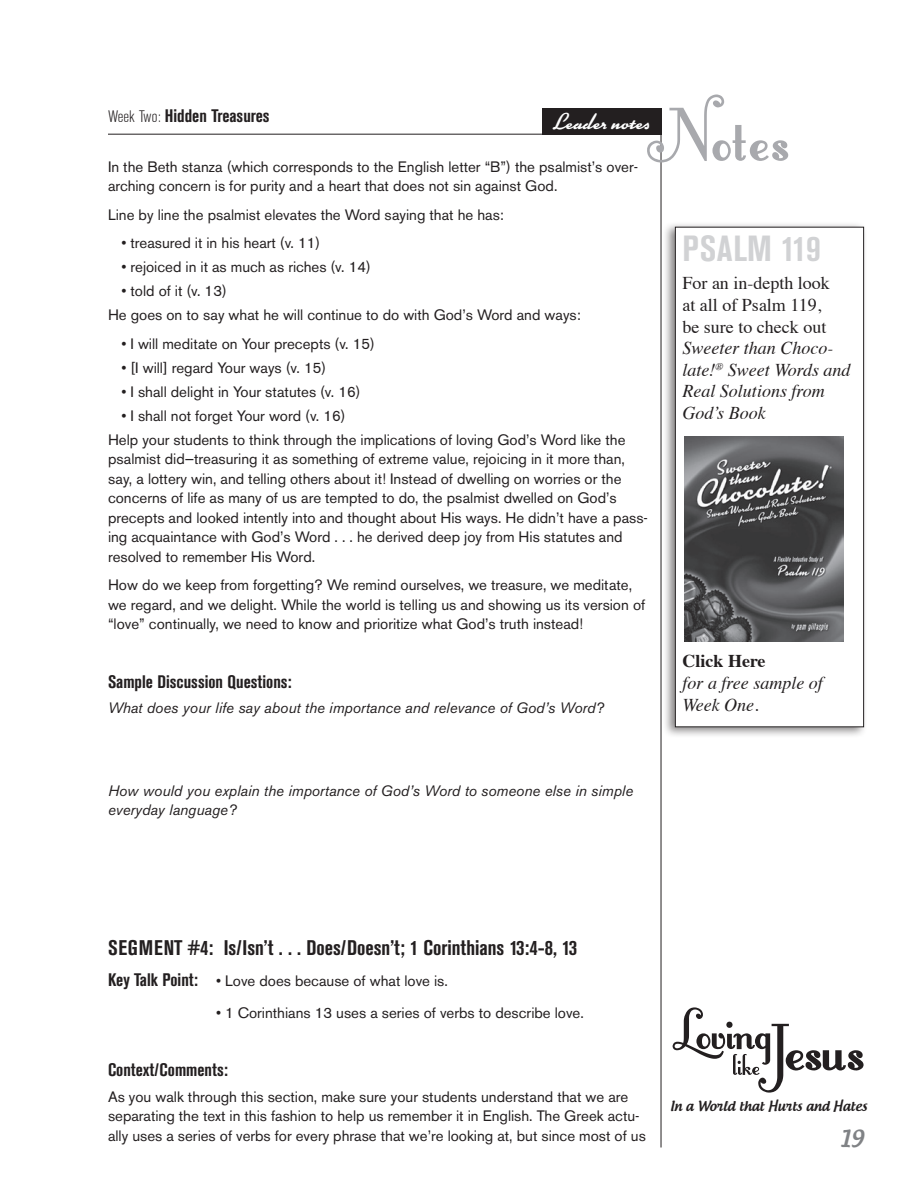
<style>
.page{position:relative;width:918px;height:1188px;background:#fff}
.page>*{position:absolute;margin:0;border:0;box-sizing:border-box;transform-origin:0 0}
.t1{font:91.5px "Fontleroy Brown";letter-spacing:.025em;color:#a8a9ad}
.FYI{font:700 condensed 36px "Akzidenz Grotesk BE";letter-spacing:.015em;color:#d1d2d4}
.t2{font:22.5px "Kinescope";color:#fff}
.t3{font:500 22.5px "Androgyne";color:#808285}
.L1_Head{font:700 condensed 21px "Akzidenz Grotesk BE";color:#231f20}
.t4{font:italic 18px/21.6px "Times";color:#231f20}
.L2_Head{font:700 condensed 18px "Akzidenz Grotesk BE";color:#231f20}
.t5{font:700 18px "Times";color:#231f20}
.Body_1st{font:15px/19.5px "Akzidenz Grotesk BE";color:#231f20}
.Body_Bullets{font:15px "Akzidenz Grotesk BE";color:#231f20}
.Class_Questions{font:italic 15px/19.5px "Akzidenz Grotesk BE";color:#231f20}
.L2_Head_after_L1{font:15px "Akzidenz Grotesk BE";color:#231f20}
.t6{font:500 13.5px "Androgyne";color:#231f20}
.s1{font-weight:300;font-size:16.5px}
.s2{font-style:normal}
.s3{font-weight:700;font-stretch:condensed;font-size:18px}
</style>
<div class="page">
<hr style="left:661px;top:108px;width:1px;height:1040px;background:#231f20">
<div style="left:542px;top:108px;width:120px;height:26px;background:#231f20"></div>
<hr style="left:108px;top:134px;width:554px;height:1px;background:#231f20">
<svg style="left:673px;top:1007px;width:191px;height:86px"></svg>
<div style="left:662px;top:222px;width:205px;height:516px;background:#231f20;opacity:.53"></div>
<div style="left:675px;top:227px;width:189px;height:500px;background:#fff"></div>
<div style="left:675px;top:227px;width:189px;height:500px;border:1px solid #231f20"></div>
<img style="left:685px;top:436px;width:159px;height:205px">
<h1 class="t1" style="left:646px;top:94px;width:145px">Notes</h1>
<p class="L2_Head" style="left:108px;top:105px;width:163px"><span class="s1">Week Two:</span> Hidden Treasures</p>
<h3 class="t2" style="left:554px;top:108px;width:97px">Leader notes</h3>
<p class="Body_1st" style="left:108px;top:157px;width:532px">In the Beth stanza (which corresponds to the English letter “B”) the psalmist’s over&shy;arching concern is for purity and a heart that does not sin against God.</p>
<p class="Body_1st" style="left:108px;top:205px;width:397px">Line by line the psalmist elevates the Word saying that he has:</p>
<p class="Body_Bullets" style="left:122px;top:234px;width:200px">• treasured it in his heart (v. 11)</p>
<p class="Body_Bullets" style="left:122px;top:258px;width:251px">• rejoiced in it as much as riches (v. 14)</p>
<p class="Body_Bullets" style="left:122px;top:282px;width:107px">• told of it (v. 13)</p>
<p class="Body_1st" style="left:108px;top:305px;width:474px">He goes on to say what he will continue to do with God’s Word and ways:</p>
<p class="Body_Bullets" style="left:122px;top:335px;width:255px">• I will meditate on Your precepts (v. 15)</p>
<p class="Body_Bullets" style="left:122px;top:359px;width:206px">• [I will] regard Your ways (v. 15)</p>
<p class="Body_Bullets" style="left:122px;top:383px;width:241px">• I shall delight in Your statutes (v. 16)</p>
<p class="Body_Bullets" style="left:122px;top:407px;width:226px">• I shall not forget Your word (v. 16)</p>
<p class="Body_1st" style="left:108px;top:430px;width:541px">Help your students to think through the implications of loving God’s Word like the psalmist did—treasuring it as something of extreme value, rejoicing in it more than, say, a lottery win, and telling others about it! Instead of dwelling on worries or the concerns of life as many of us are tempted to do, the psalmist dwelled on God’s precepts and looked intently into and thought about His ways. He didn’t have a pass&shy;ing acquaintance with God’s Word . . . he derived deep joy from His statutes and resolved to remember His Word.</p>
<p class="Body_1st" style="left:108px;top:575px;width:539px">How do we keep from forgetting? We remind ourselves, we treasure, we meditate, we regard, and we delight. While the world is telling us and showing us its version of “love” continually, we need to know and prioritize what God’s truth instead!</p>
<p class="FYI" style="left:682px;top:228px;width:140px">PSALM 119</p>
<p class="t4" style="left:682px;top:271px;width:170px"><span class="s2">For an in-depth look<br>at all of Psalm 119,<br>be sure to check out<br></span>Sweeter than Choco&shy;late!<sup>®</sup> Sweet Words and<br>Real Solutions from<br>God’s Book</p>
<p class="L2_Head" style="left:108px;top:671px;width:185px">Sample Discussion Questions:</p>
<p class="Class_Questions" style="left:108px;top:698px;width:497px">What does your life say about the importance and relevance of God’s Word?</p>
<p class="Class_Questions" style="left:108px;top:781px;width:527px">How would you explain the importance of God’s Word to someone else in simple everyday language?</p>
<p class="t5" style="left:682px;top:644px;width:85px">Click Here</p>
<p class="t4" style="left:682px;top:671px;width:142px">for a free sample of<br>Week One.</p>
<p class="L1_Head" style="left:108px;top:936px;width:471px">SEGMENT #4: Is/Isn’t . . . Does/Doesn’t; 1 Corinthians 13:4-8, 13</p>
<p class="L2_Head_after_L1" style="left:108px;top:972px;width:341px"><span class="s3">Key Talk Point:</span> • Love does because of what love is.</p>
<p class="L2_Head_after_L1" style="left:216px;top:1004px;width:369px">• 1 Corinthians 13 uses a series of verbs to describe love.</p>
<p class="L2_Head" style="left:108px;top:1060px;width:121px">Context/Comments:</p>
<p class="Body_1st" style="left:108px;top:1087px;width:539px">As you walk through this section, make sure your students understand that we are separating the text in this fashion to help us remember it in English. The Greek actu&shy;ally uses a series of verbs for every phrase that we’re looking at, but since most of us</p>
<p class="t6" style="left:670px;top:1098px;width:199px">In a World that Hurts and Hates</p>
<h3 class="t3" style="left:840px;top:1125px;width:26px">19</h3>
</div>
